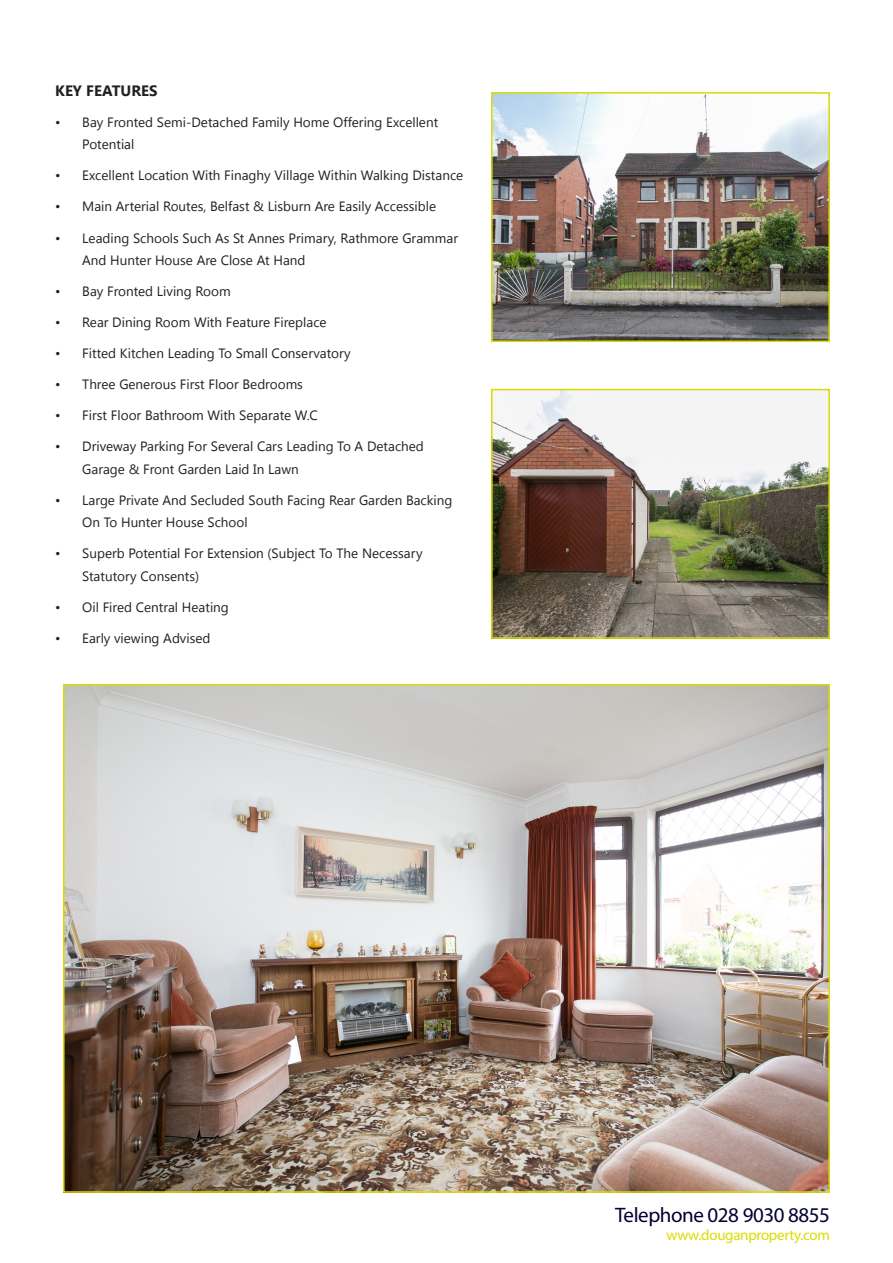
<style>
.page{position:relative;width:893px;height:1263px;background:#fff}
.page>*{position:absolute;margin:0;border:0;box-sizing:border-box;transform-origin:0 0}
.t1{font:21px "Myriad Pro";letter-spacing:-.02em;color:#003}
.t2{font:15px "Myriad Pro";letter-spacing:-.02em;color:#dbdc00}
.t3{font:700 15px "Segoe UI";color:#231f20}
.t4{font:13.5px/22.5px "Segoe UI";color:#231f20}
</style>
<div class="page">
<img style="left:66px;top:687px;width:761px;height:503px">
<img style="left:494px;top:95px;width:333px;height:244px">
<div style="left:491px;top:92px;width:339px;height:250px;border:2px solid #dbdc00"></div>
<img style="left:494px;top:392px;width:333px;height:244px">
<div style="left:491px;top:389px;width:339px;height:250px;border:2px solid #dbdc00"></div>
<p class="t3" style="left:55px;top:80px;width:104px">KEY FEATURES</p>
<p class="t4" style="left:82px;top:110px;width:357px;text-indent:-27px">• Bay Fronted Semi-Detached Family Home Offering Excellent<br>Potential</p>
<p class="t4" style="left:55px;top:164px;width:409px">• Excellent Location With Finaghy Village Within Walking Distance</p>
<p class="t4" style="left:55px;top:195px;width:382px">• Main Arterial Routes, Belfast &amp; Lisburn Are Easily Accessible</p>
<p class="t4" style="left:82px;top:226px;width:377px;text-indent:-27px">• Leading Schools Such As St Annes Primary, Rathmore Grammar<br>And Hunter House Are Close At Hand</p>
<p class="t4" style="left:55px;top:279px;width:177px">• Bay Fronted Living Room</p>
<p class="t4" style="left:55px;top:310px;width:273px">• Rear Dining Room With Feature Fireplace</p>
<p class="t4" style="left:55px;top:341px;width:297px">• Fitted Kitchen Leading To Small Conservatory</p>
<p class="t4" style="left:55px;top:372px;width:249px">• Three Generous First Floor Bedrooms</p>
<p class="t4" style="left:55px;top:403px;width:264px">• First Floor Bathroom With Separate W.C</p>
<p class="t4" style="left:82px;top:434px;width:343px;text-indent:-27px">• Driveway Parking For Several Cars Leading To A Detached<br>Garage &amp; Front Garden Laid In Lawn</p>
<p class="t4" style="left:82px;top:488px;width:372px;text-indent:-27px">• Large Private And Secluded South Facing Rear Garden Backing<br>On To Hunter House School</p>
<p class="t4" style="left:82px;top:541px;width:342px;text-indent:-27px">• Superb Potential For Extension (Subject To The Necessary<br>Statutory Consents)</p>
<p class="t4" style="left:55px;top:595px;width:175px">• Oil Fired Central Heating</p>
<p class="t4" style="left:55px;top:626px;width:157px">• Early viewing Advised</p>
<p class="t1" style="left:615px;top:1202px;width:216px">Telephone 028 9030 8855</p>
<p class="t2" style="left:666px;top:1225px;width:165px">www.douganproperty.com</p>
</div>
